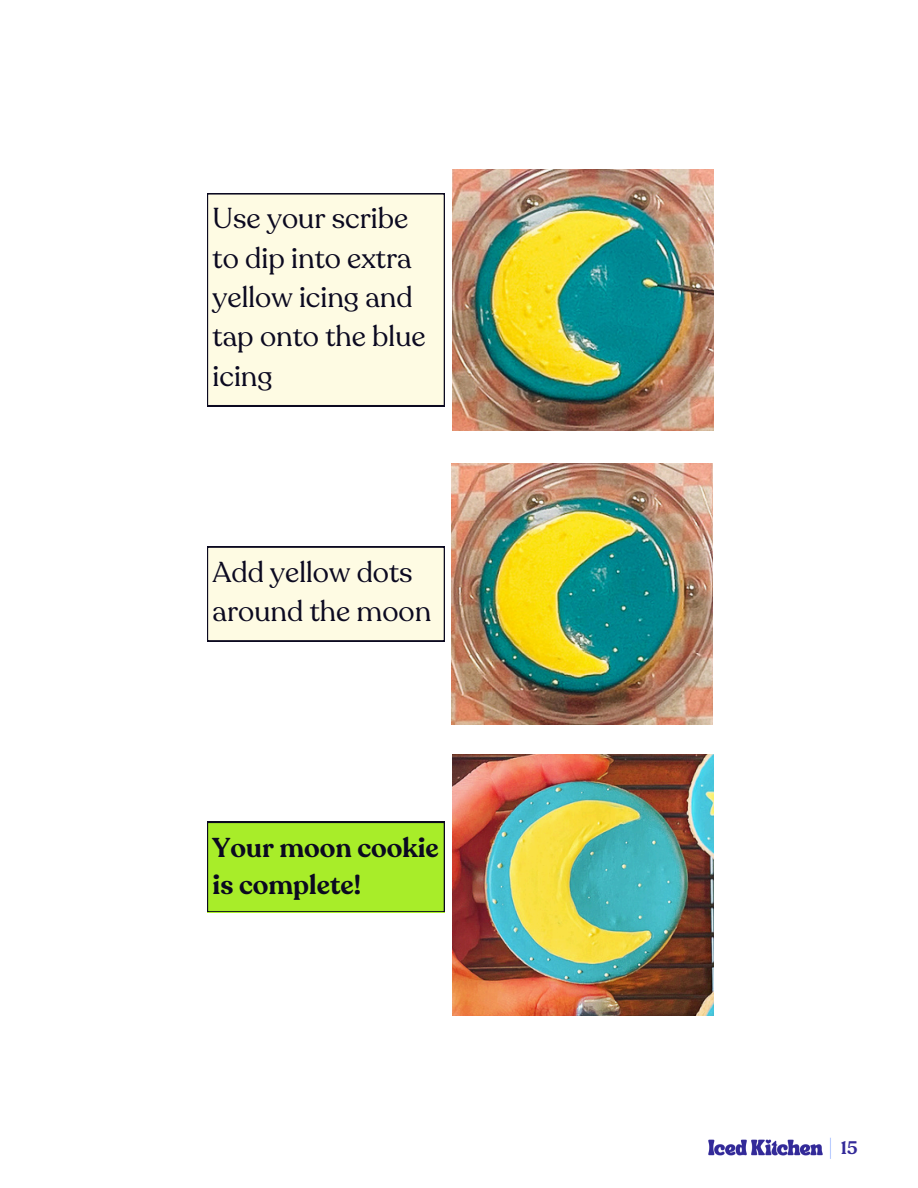
<style>
.page{position:relative;width:918px;height:1188px;background:#fff}
.page>*{position:absolute;margin:0;border:0;box-sizing:border-box;transform-origin:0 0}
.t1{font:28.5px/39.3px "Recoleta";color:#0b0920}
.t2{font:600 27px/37.2px "Recoleta";color:#0b0920}
.t3{font:600 18px "Recoleta";color:#332a99}
</style>
<div class="page">
<img style="left:708px;top:1139px;width:115px;height:17px">
<svg style="left:830px;top:1138px;width:1px;height:21px"></svg>
<img style="left:452px;top:169px;width:261px;height:261px">
<img style="left:452px;top:755px;width:261px;height:261px">
<div style="left:207px;top:822px;width:237px;height:90px;background:#a8ed29"></div>
<div style="left:207px;top:193px;width:237px;height:213px;background:#fefbe3"></div>
<img style="left:451px;top:463px;width:261px;height:261px">
<div style="left:207px;top:547px;width:237px;height:94px;background:#fefbe3"></div>
<p class="t1" style="left:213px;top:200px;width:215px">Use your scribe to dip into extra yellow icing and tap onto the blue icing</p>
<p class="t1" style="left:213px;top:553px;width:220px">Add yellow dots around the moon</p>
<p class="t2" style="left:213px;top:830px;width:228px">Your moon cookie is complete!</p>
<h1 class="t3" style="left:841px;top:1136px;width:18px">15</h1>
</div>
